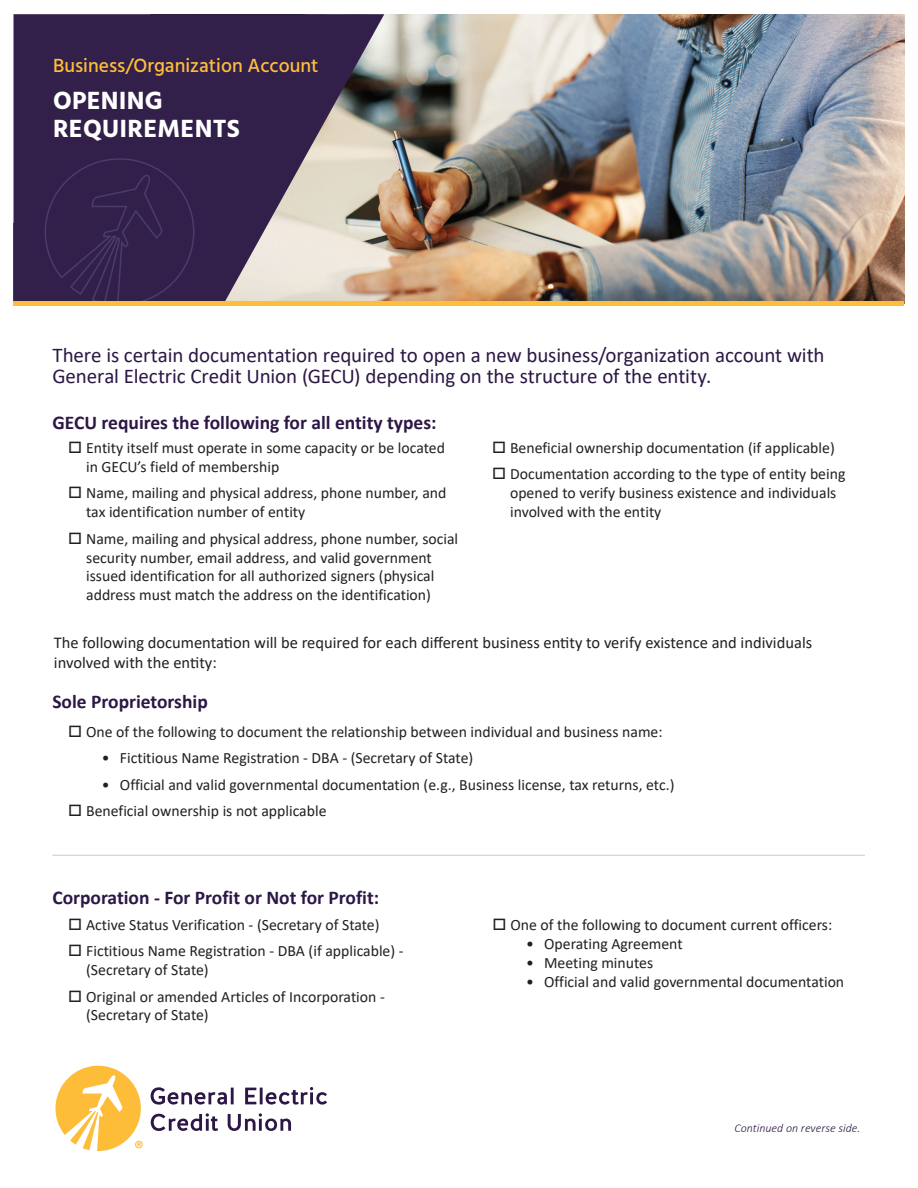
<style>
.page{position:relative;width:918px;height:1188px;background:#fff}
.page>*{position:absolute;margin:0;border:0;box-sizing:border-box;transform-origin:0 0}
.t1{font:700 25.5px/28.5px "Hind";letter-spacing:.01em;color:#fff}
.t2{font:21px/21px "Calibri";letter-spacing:-.005em;color:#2c1745}
.t3{font:700 19.5px "Calibri";color:#2c1745}
.t4{font:500 19.5px "Hind";color:#febe3b}
.t5{font:16.5px/19.8px "Calibri";color:#231f20}
.t6{font:15.75px/18.9px "Calibri";color:#231f20}
.t7{font:italic 300 12px "Calibri";color:#2c1745}
</style>
<div class="page">
<img style="left:384px;top:14px;width:520px;height:287px">
<svg style="left:14px;top:14px;width:370px;height:287px;fill:#33204a"></svg>
<svg style="left:45px;top:158px;width:149px;height:143px"></svg>
<hr style="left:52px;top:855px;width:813px;height:1px;background:#d1d2d4">
<svg style="left:151px;top:1087px;width:76px;height:18px"></svg>
<hr style="left:231px;top:1088px;width:3px;height:16px;background:#2c1746">
<svg style="left:245px;top:1088px;width:11px;height:16px"></svg>
<hr style="left:260px;top:1088px;width:3px;height:16px;background:#2c1746">
<svg style="left:266px;top:1087px;width:61px;height:18px"></svg>
<svg style="left:151px;top:1113px;width:67px;height:18px"></svg>
<svg style="left:228px;top:1113px;width:63px;height:18px"></svg>
<svg style="left:55px;top:1065px;width:88px;height:86px"></svg>
<hr style="left:14px;top:301px;width:890px;height:4px;background:#febe3b">
<p class="t4" style="left:53px;top:52px;width:267px">Business/Organization Account</p>
<h1 class="t1" style="left:53px;top:86px;width:188px">OPENING<br>REQUIREMENTS</h1>
<h2 class="t2" style="left:52px;top:344px;width:774px">There is certain documentation required to open a new business/organization account with<br>General Electric Credit Union (GECU) depending on the structure of the entity.</h2>
<p class="t3" style="left:52px;top:409px;width:386px">GECU requires the following for all entity types:</p>
<p class="t6" style="left:86px;top:438px;width:360px">Entity itself must operate in some capacity or be located in GECU’s field of membership</p>
<p class="t6" style="left:86px;top:483px;width:362px">Name, mailing and physical address, phone number, and tax identification number of entity</p>
<p class="t6" style="left:86px;top:529px;width:374px">Name, mailing and physical address, phone number, social security number, email address, and valid government issued identification for all authorized signers (physical address must match the address on the identification)</p>
<p class="t6" style="left:510px;top:434px;width:337px;line-height:26.4px">Beneficial ownership documentation (if applicable)<br>Documentation according to the type of entity being</p>
<p class="t6" style="left:510px;top:483px;width:328px">opened to verify business existence and individuals involved with the entity</p>
<p class="t5" style="left:54px;top:632px;width:760px">The following documentation will be required for each different business entity to verify existence and individuals involved with the entity:</p>
<p class="t3" style="left:52px;top:688px;width:157px">Sole Proprietorship</p>
<p class="t6" style="left:86px;top:722px;width:578px">One of the following to document the relationship between individual and business name:</p>
<p class="t6" style="left:102px;top:748px;width:373px">• Fictitious Name Registration - DBA - (Secretary of State)</p>
<p class="t6" style="left:86px;top:771px;width:590px;line-height:26.4px;text-indent:16px">• Official and valid governmental documentation (e.g., Business license, tax returns, etc.)<br>Beneficial ownership is not applicable</p>
<p class="t3" style="left:52px;top:884px;width:328px">Corporation - For Profit or Not for Profit:</p>
<p class="t6" style="left:86px;top:911px;width:319px;line-height:26.4px">Active Status Verification - (Secretary of State)<br>Fictitious Name Registration - DBA (if applicable) -</p>
<p class="t6" style="left:86px;top:956px;width:300px;line-height:26.4px">(Secretary of State)<br>Original or amended Articles of Incorporation -</p>
<p class="t6" style="left:86px;top:1005px;width:124px">(Secretary of State)</p>
<p class="t6" style="left:510px;top:915px;width:323px">One of the following to document current officers:</p>
<p class="t6" style="left:526px;top:934px;width:158px">• Operating Agreement</p>
<p class="t6" style="left:526px;top:953px;width:129px">• Meeting minutes</p>
<p class="t6" style="left:526px;top:972px;width:320px">• Official and valid governmental documentation</p>
<p class="t7" style="left:735px;top:1120px;width:127px">Continued on reverse side.</p>
</div>
